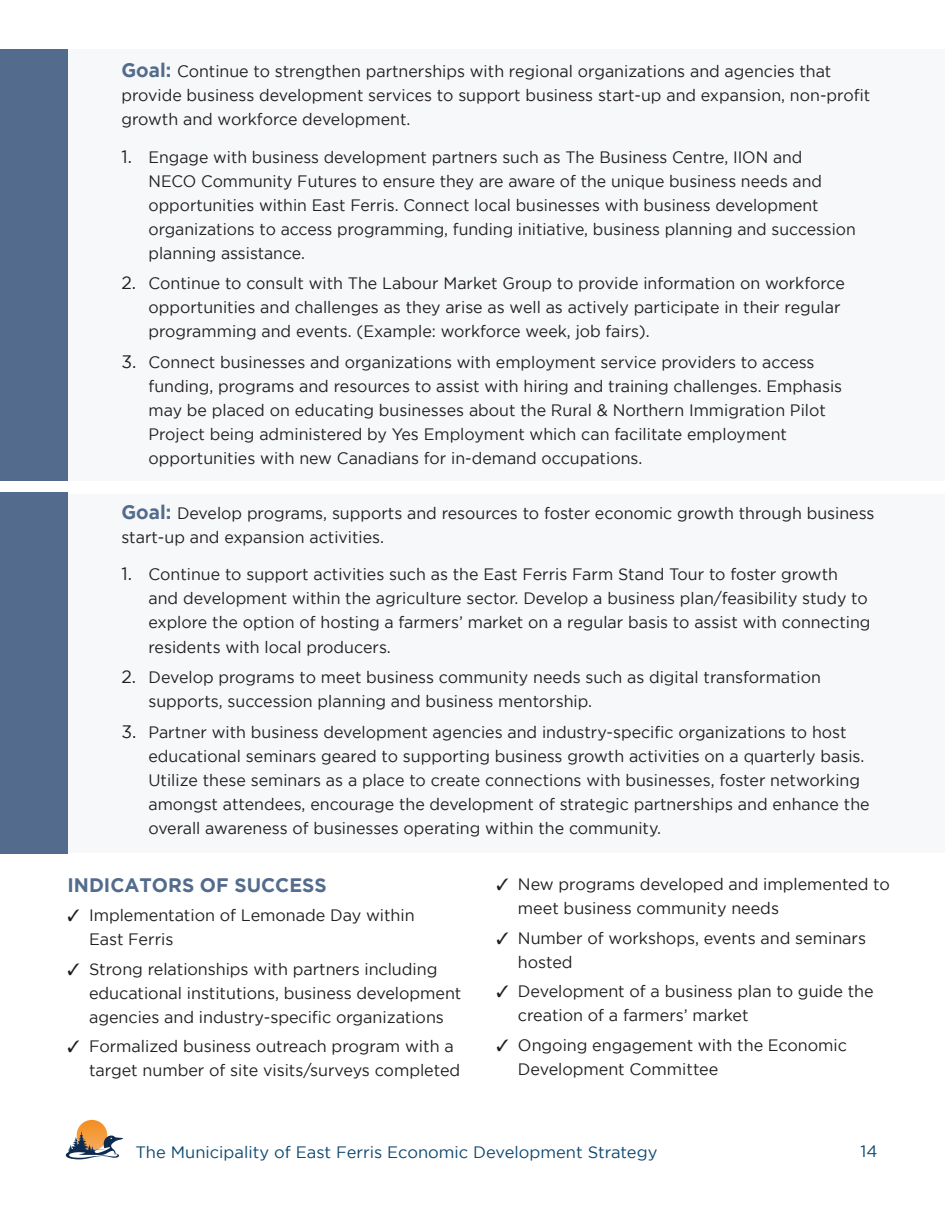
<style>
.page{position:relative;width:945px;height:1215px;background:#fff}
.page>*{position:absolute;margin:0;border:0;box-sizing:border-box;transform-origin:0 0}
.t1{font:700 19.5px "Gotham";color:#536b8d}
.t2{font:16.5px/24px "Gotham";color:#231f20}
.t3{font:16.5px/24px "Gotham";color:#231f20;scale:.96 1}
.t4{font:16.5px "Gotham";color:#0e496f}
.s1{font-weight:700;font-size:19.5px;color:#536b8d}
.s2{font-size:18px}
</style>
<div class="page">
<div style="left:77px;top:1120px;width:30px;height:31px;background:#f4942c;border-radius:15px"></div>
<svg style="left:66px;top:1131px;width:57px;height:28px"></svg>
<div style="left:1px;top:49px;width:944px;height:432px;background:#f6f8f9"></div>
<div style="left:1px;top:494px;width:944px;height:359px;background:#f6f8f9"></div>
<div style="left:0;top:49px;width:68px;height:432px;background:#536b8d"></div>
<div style="left:0;top:492px;width:68px;height:361px;background:#536b8d"></div>
<p class="t2" style="left:122px;top:59px;width:750px"><span class="s1">Goal:</span> Continue to strengthen partnerships with regional organizations and agencies that provide business development services to support business start-up and expansion, non-profit growth and workforce development.</p>
<p class="t3" style="left:148px;top:145px;width:738px;text-indent:-27px"><span class="s2">1.</span> Engage with business development partners such as The Business Centre, IION and<br>NECO Community Futures to ensure they are aware of the unique business needs and opportunities within East Ferris. Connect local businesses with business development organizations to access programming, funding initiative, business planning and succession planning assistance.</p>
<p class="t2" style="left:148px;top:271px;width:698px;text-indent:-27px"><span class="s2">2.</span> Continue to consult with The Labour Market Group to provide information on workforce opportunities and challenges as they arise as well as actively participate in their regular programming and events. (Example: workforce week, job fairs).</p>
<p class="t2" style="left:148px;top:350px;width:695px;text-indent:-27px"><span class="s2">3.</span> Connect businesses and organizations with employment service providers to access funding, programs and resources to assist with hiring and training challenges. Emphasis may be placed on educating businesses about the Rural &amp; Northern Immigration Pilot Project being administered by Yes Employment which can facilitate employment opportunities with new Canadians for in-demand occupations.</p>
<p class="t2" style="left:122px;top:501px;width:755px"><span class="s1">Goal:</span> Develop programs, supports and resources to foster economic growth through business start-up and expansion activities.</p>
<p class="t2" style="left:148px;top:562px;width:724px;text-indent:-27px"><span class="s2">1.</span> Continue to support activities such as the East Ferris Farm Stand Tour to foster growth and development within the agriculture sector. Develop a business plan/feasibility study to explore the option of hosting a farmers’ market on a regular basis to assist with connecting residents with local producers.</p>
<p class="t2" style="left:148px;top:665px;width:674px;text-indent:-27px"><span class="s2">2.</span> Develop programs to meet business community needs such as digital transformation supports, succession planning and business mentorship.</p>
<p class="t2" style="left:148px;top:720px;width:723px;text-indent:-27px"><span class="s2">3.</span> Partner with business development agencies and industry-specific organizations to host educational seminars geared to supporting business growth activities on a quarterly basis.<br>Utilize these seminars as a place to create connections with businesses, foster networking amongst attendees, encourage the development of strategic partnerships and enhance the overall awareness of businesses operating within the community.</p>
<p class="t1" style="left:68px;top:874px;width:261px">INDICATORS OF SUCCESS</p>
<p class="t2" style="left:89px;top:903px;width:327px;text-indent:-22px">✓ Implementation of Lemonade Day within<br>East Ferris</p>
<p class="t2" style="left:89px;top:957px;width:374px;text-indent:-22px">✓ Strong relationships with partners including educational institutions, business development agencies and industry-specific organizations</p>
<p class="t2" style="left:89px;top:1034px;width:373px;text-indent:-22px">✓ Formalized business outreach program with a target number of site visits/surveys completed</p>
<p class="t2" style="left:518px;top:872px;width:373px;text-indent:-22px">✓ New programs developed and implemented to meet business community needs</p>
<p class="t2" style="left:518px;top:926px;width:350px;text-indent:-22px">✓ Number of workshops, events and seminars hosted</p>
<p class="t2" style="left:518px;top:979px;width:357px;text-indent:-22px">✓ Development of a business plan to guide the creation of a farmers’ market</p>
<p class="t2" style="left:518px;top:1032px;width:331px;text-indent:-22px">✓ Ongoing engagement with the Economic<br>Development Committee</p>
<p class="t4" style="left:136px;top:1143px;width:523px">The Municipality of East Ferris Economic Development Strategy</p>
<p class="t4" style="left:861px;top:1142px;width:18px">14</p>
</div>
